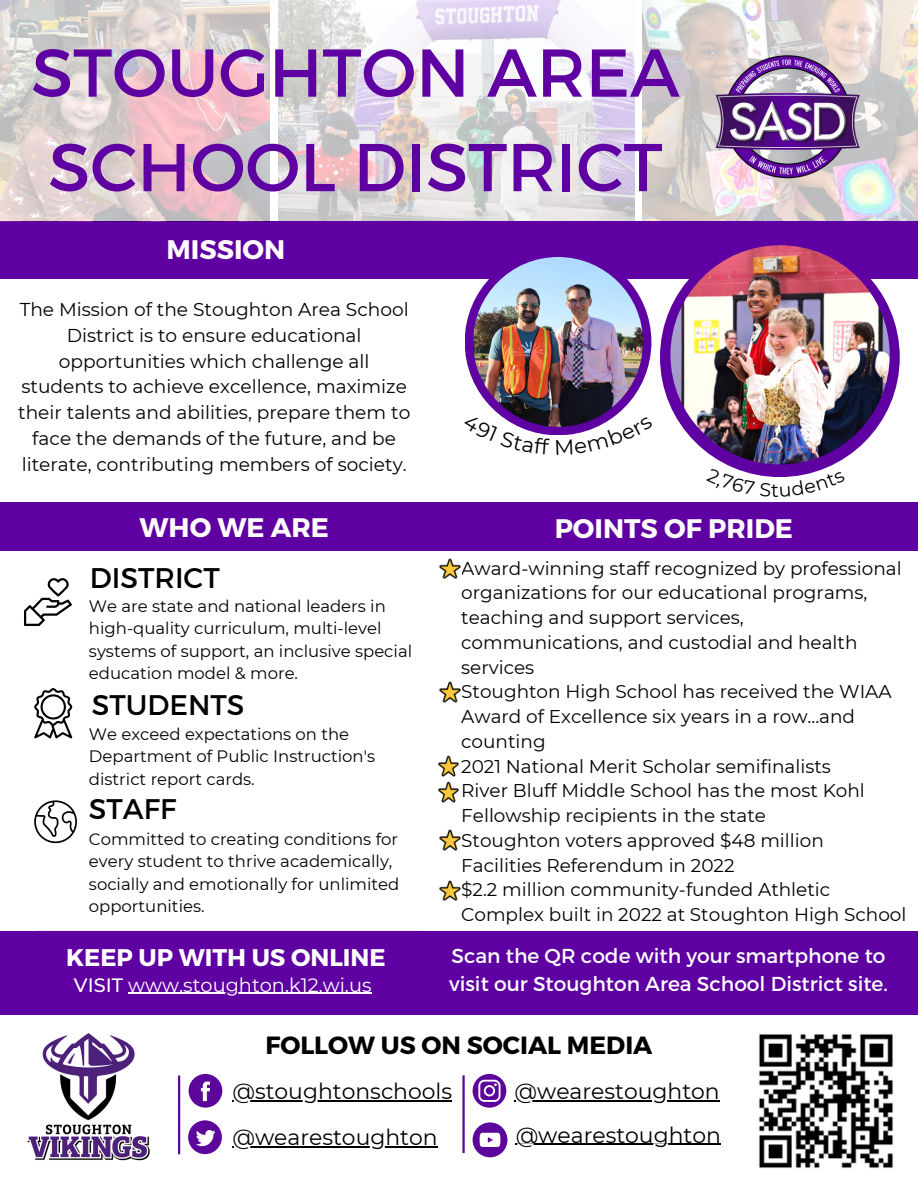
<style>
.page{position:relative;width:918px;height:1188px;background:#fff}
.page>*{position:absolute;margin:0;border:0;box-sizing:border-box;transform-origin:0 0}
.t1{font:67.5px/94.5px "Montserrat";color:#5e00a2}
.t2{font:28.35px "Montserrat";color:#000}
.t3{font:700 26.85px "Montserrat";color:#fcfcfd}
.t4{font:700 24.9px "Montserrat";color:#000}
.t5{font:700 24.15px "Montserrat";color:#fff}
.t6{font:21.9px/43.7px "Montserrat";color:#000}
.t7{font:20.1px "Montserrat";color:#fff}
.t8{font:19.35px "Montserrat";color:#fff}
.t9{font:19.05px "Montserrat";color:#000}
.t10{font:18.6px/25.8px "Montserrat";color:#000;text-align:center}
.t11{font:18.45px/24.8px "Montserrat";color:#000}
.t12{font:16.5px/22.5px "Montserrat";color:#000}
.s1{font-weight:500}
</style>
<div class="page">
<div style="left:0;top:931px;width:918px;height:83px;background:#5e00a2"></div>
<img style="left:27px;top:1033px;width:123px;height:128px">
<img style="left:643px;top:0;width:275px;height:221px">
<img style="left:279px;top:0;width:355px;height:221px">
<div style="left:0;top:221px;width:918px;height:58px;background:#5e00a2"></div>
<img style="left:695px;top:24px;width:186px;height:186px">
<img style="left:0;top:0;width:270px;height:221px">
<div style="left:660px;top:237px;width:240px;height:240px;background:#5e00a2;border-radius:50%"></div>
<img style="left:670px;top:245px;width:220px;height:219px;border-radius:50%">
<div style="left:465px;top:249px;width:186px;height:186px;background:#5e00a2;border-radius:50%"></div>
<img style="left:473px;top:257px;width:170px;height:170px;border-radius:50%">
<svg style="left:24px;top:578px;width:48px;height:48px"></svg>
<div style="left:0;top:502px;width:918px;height:49px;background:#5e00a2"></div>
<svg style="left:34px;top:688px;width:38px;height:50px"></svg>
<svg style="left:34px;top:800px;width:43px;height:43px"></svg>
<hr style="left:128px;top:993px;width:243px;height:1px;background:#fff">
<img style="left:439px;top:558px;width:22px;height:21px">
<img style="left:439px;top:682px;width:22px;height:21px">
<img style="left:438px;top:756px;width:21px;height:21px">
<img style="left:438px;top:782px;width:21px;height:21px">
<img style="left:439px;top:830px;width:22px;height:21px">
<img style="left:439px;top:880px;width:22px;height:21px">
<img style="left:759px;top:1034px;width:134px;height:134px">
<svg style="left:188px;top:1120px;width:34px;height:34px"></svg>
<svg style="left:189px;top:1074px;width:33px;height:34px"></svg>
<svg style="left:473px;top:1074px;width:33px;height:34px"></svg>
<svg style="left:473px;top:1122px;width:34px;height:35px"></svg>
<hr style="left:178px;top:1075px;width:2px;height:79px;background:#5c069c">
<hr style="left:462px;top:1075px;width:3px;height:78px;background:#5c069c">
<hr style="left:232px;top:1146px;width:206px;height:1px;background:#000">
<hr style="left:515px;top:1100px;width:205px;height:1px;background:#000">
<hr style="left:516px;top:1144px;width:205px;height:1px;background:#000">
<hr style="left:232px;top:1100px;width:220px;height:1px;background:#000">
<svg style="left:734px;top:468px;width:37px;height:9px"></svg>
<svg style="left:786px;top:471px;width:31px;height:6px"></svg>
<svg style="left:499px;top:414px;width:51px;height:21px"></svg>
<svg style="left:556px;top:417px;width:58px;height:18px"></svg>
<h1 class="t1" style="left:31px;top:22px;width:650px">STOUGHTON AREA<br>SCHOOL DISTRICT</h1>
<h3 class="t3" style="left:167px;top:231px;width:120px">MISSION</h3>
<p class="t10" style="left:18px;top:296px;width:394px">The Mission of the Stoughton Area School District is to ensure educational opportunities which challenge all students to achieve excellence, maximize their talents and abilities, prepare them to face the demands of the future, and be literate, contributing members of society.</p>
<p class="t9" style="left:771px;top:478px;width:9px">t</p>
<h3 class="t3" style="left:137px;top:510px;width:196px">CORE VALUES</h3>
<h3 class="t3" style="left:140px;top:510px;width:191px">WHO WE ARE</h3>
<h3 class="t3" style="left:555px;top:511px;width:240px">POINTS OF PRIDE</h3>
<h2 class="t2" style="left:90px;top:560px;width:132px">DISTRICT</h2>
<p class="t12" style="left:89px;top:595px;width:325px">We are state and national leaders in high-quality curriculum, multi-level systems of support, an inclusive special education model &amp; more.</p>
<h2 class="t2" style="left:92px;top:687px;width:154px">STUDENTS</h2>
<p class="t12" style="left:89px;top:722px;width:288px">We exceed expectations on the<br>Department of Public Instruction's district report cards.</p>
<h2 class="t2" style="left:89px;top:790px;width:89px">STAFF</h2>
<p class="t12" style="left:89px;top:828px;width:312px">Committed to creating conditions for every student to thrive academically, socially and emotionally for unlimited opportunities.</p>
<h3 class="t5" style="left:66px;top:942px;width:321px">KEEP UP WITH US ONLINE</h3>
<p class="t11" style="left:461px;top:556px;width:447px">Award-winning staff recognized by professional organizations for our educational programs, teaching and support services, communications, and custodial and health services<br>Stoughton High School has received the WIAA Award of Excellence six years in a row...and counting<br>2021 National Merit Scholar semifinalists<br>River Bluff Middle School has the most Kohl Fellowship recipients in the state<br>Stoughton voters approved $48 million Facilities Referendum in 2022<br>$2.2 million community-funded Athletic Complex built in 2022 at Stoughton High School</p>
<p class="t7" style="left:452px;top:943px;width:435px">Scan the QR code with your smartphone to</p>
<p class="t8" style="left:74px;top:973px;width:299px"><span class="s1">VISIT</span> www.stoughton.k12.wi.us</p>
<p class="t7" style="left:449px;top:971px;width:440px">visit our Stoughton Area School District site.</p>
<h3 class="t4" style="left:265px;top:1029px;width:389px">FOLLOW US ON SOCIAL MEDIA</h3>
<p class="t6" style="left:232px;top:1069px;width:221px">@stoughtonschools</p>
<p class="t6" style="left:232px;top:1115px;width:207px">@wearestoughton</p>
<p class="t6" style="left:515px;top:1069px;width:208px">@wearestoughton @wearestoughton</p>
</div>
